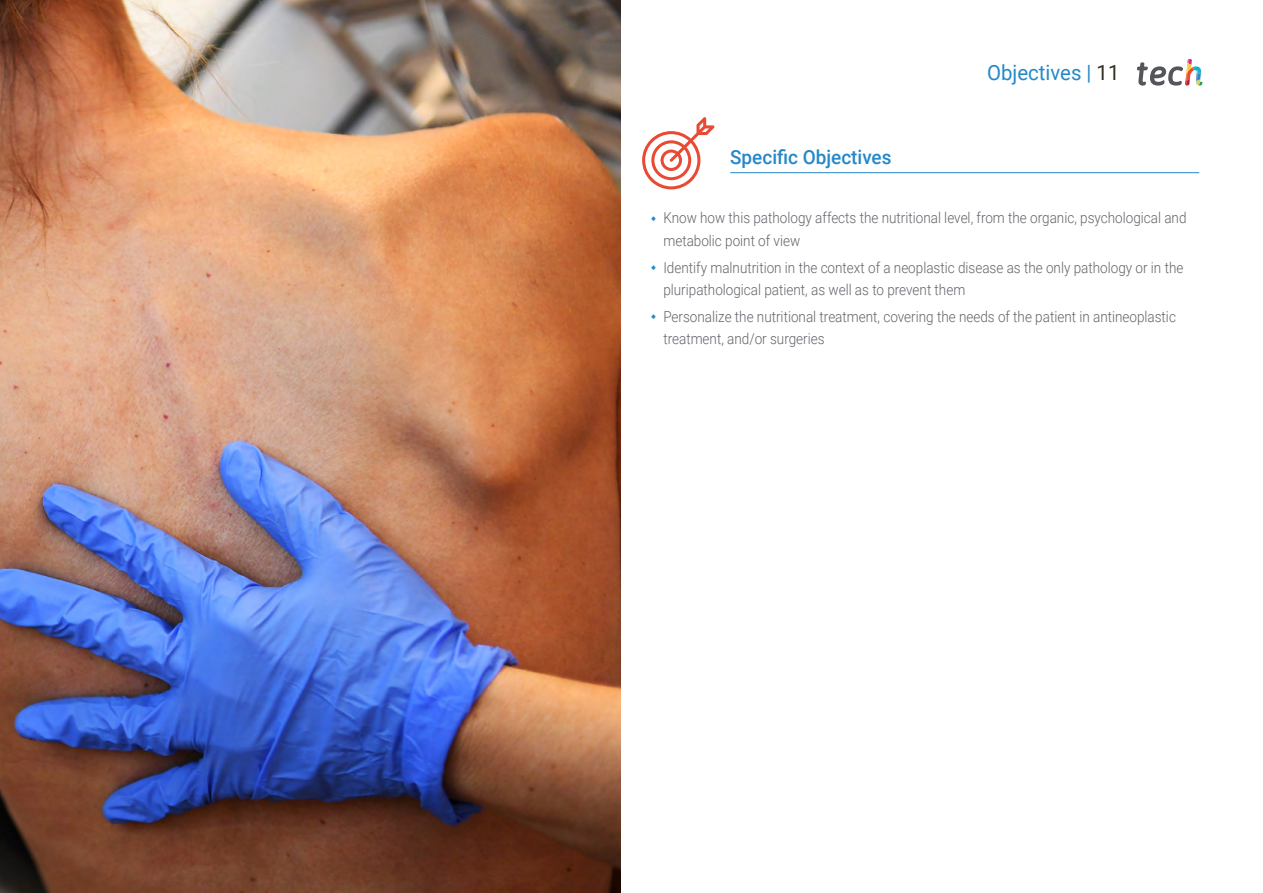
<style>
.page{position:relative;width:1263px;height:893px;background:#fff}
.page>*{position:absolute;margin:0;border:0;box-sizing:border-box;transform-origin:0 0}
.t1{font:21px "Roboto";color:#2488c9}
.t2{font:500 19.5px "Roboto";color:#2488c9}
.t3{font:300 15px/22.5px "Roboto";color:#61646a;scale:.9 1}
.s1{color:#312e20}
</style>
<div class="page">
<hr style="left:730px;top:172px;width:469px;height:1px;background:#2488c9">
<svg style="left:642px;top:117px;width:72px;height:72px"></svg>
<img style="left:0;top:0;width:621px;height:893px">
<svg style="left:1137px;top:59px;width:65px;height:27px"></svg>
<h2 class="t2" style="left:730px;top:144px;width:163px">Specific Objectives</h2>
<h1 class="t1" style="left:987px;top:57px;width:134px">Objectives | <span class="s1">11</span></h1>
<p class="t3" style="left:663px;top:206px;width:583px">Know how this pathology affects the nutritional level, from the organic, psychological and metabolic point of view</p>
<p class="t3" style="left:663px;top:255px;width:579px">Identify malnutrition in the context of a neoplastic disease as the only pathology or in the pluripathological patient, as well as to prevent them</p>
<p class="t3" style="left:663px;top:305px;width:571px">Personalize the nutritional treatment, covering the needs of the patient in antineoplastic treatment, and/or surgeries</p>
</div>
